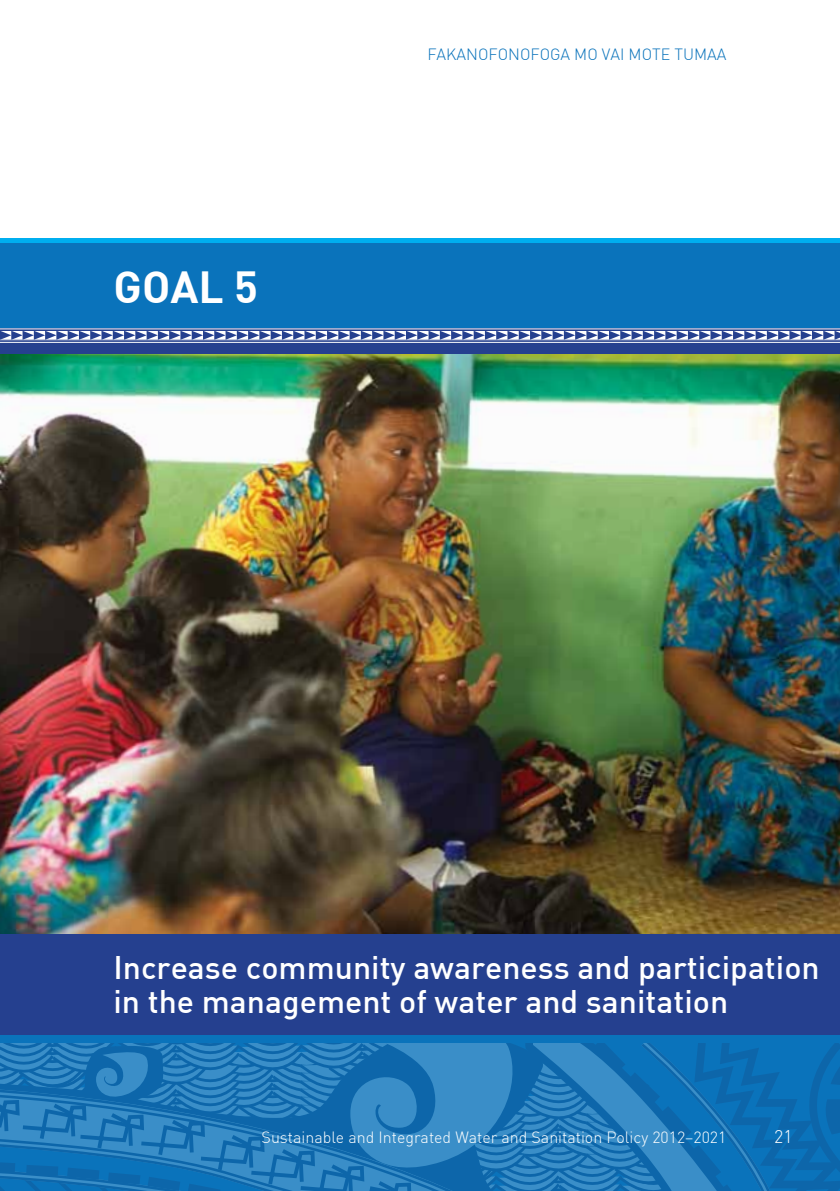
<style>
.page{position:relative;width:840px;height:1191px;background:#fff}
.page>*{position:absolute;margin:0;border:0;box-sizing:border-box;transform-origin:0 0}
.t1{font:44px "DIN Bold";color:#fff}
.t2{font:500 32px/34px "DIN";color:#fff}
.t3{font:300 18px "DIN";color:#fff}
.t4{font:300 16px "DIN";color:#fff}
.t5{font:300 16px "DIN";color:#0a73bb}
</style>
<div class="page">
<img style="left:0;top:353px;width:839px;height:581px">
<div style="left:0;top:934px;width:839px;height:257px;background:#25408f"></div>
<div style="left:0;top:239px;width:839px;height:89px;background:#0a73bb"></div>
<div style="left:0;top:238px;width:839px;height:5px;background:#00aeef"></div>
<div style="left:0;top:343px;width:839px;height:10px;background:#25408f"></div>
<svg style="left:0;top:331px;width:839px;height:9px"></svg>
<hr style="left:0;top:330px;width:839px;height:1px;background:#25408f">
<hr style="left:0;top:329px;width:839px;height:1px;background:#25408f">
<hr style="left:0;top:341px;width:839px;height:1px;background:#25408f">
<hr style="left:0;top:340px;width:839px;height:1px;background:#25408f">
<div style="left:0;top:1035px;width:839px;height:20px;background:#0a73bb"></div>
<svg style="left:0;top:1043px;width:839px;height:148px;background:#1f79b9"></svg>
<h1 class="t1" style="left:113px;top:258px;width:146px">GOAL 5</h1>
<p class="t5" style="left:427px;top:44px;width:300px">FAKANOFONOFOGA MO VAI MOTE TUMAA</p>
<p class="t2" style="left:113px;top:949px;width:707px">Increase community awareness and participation in the management of water and sanitation</p>
<p class="t4" style="left:261px;top:1127px;width:466px">Sustainable and Integrated Water and Sanitation Policy 2012–2021</p>
<p class="t3" style="left:773px;top:1125px;width:20px">21</p>
</div>
